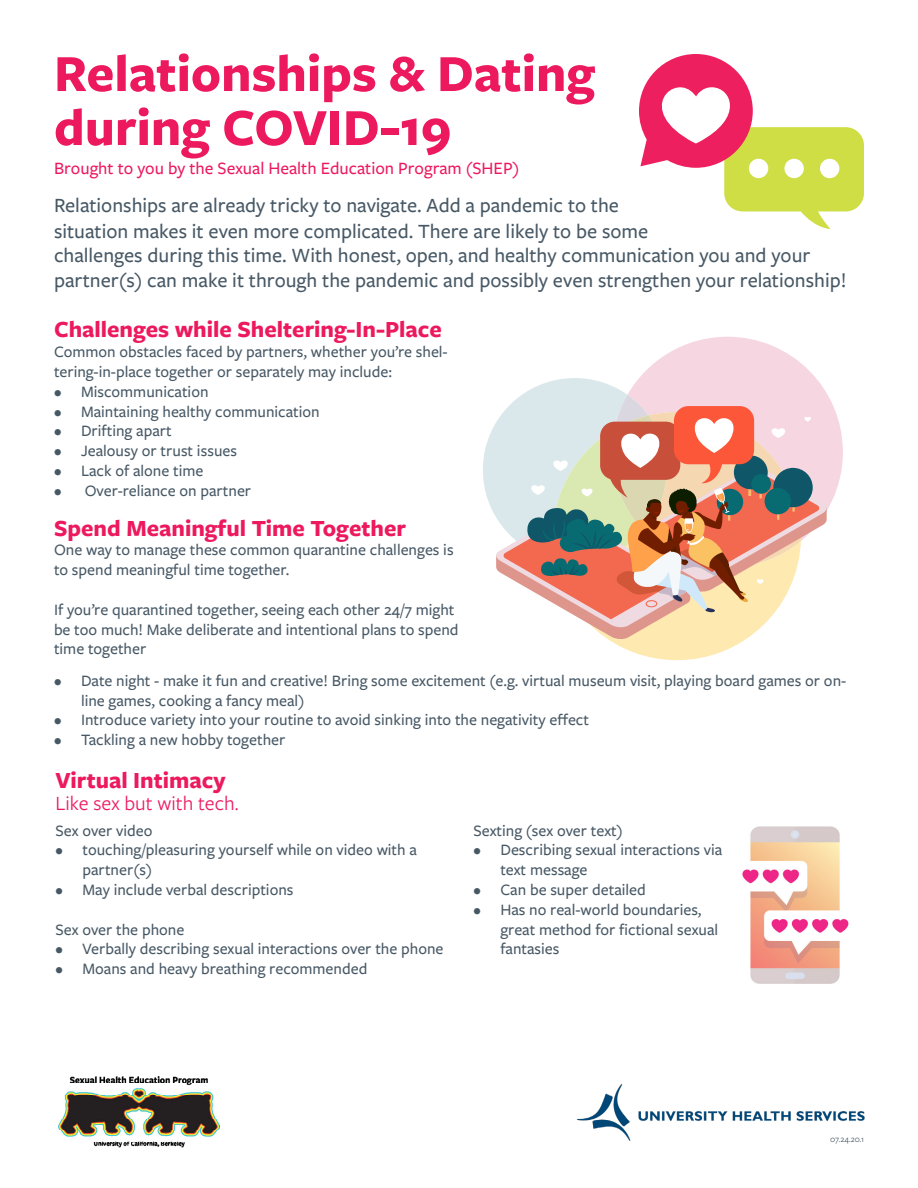
<style>
.page{position:relative;width:918px;height:1188px;background:#fff}
.page>*{position:absolute;margin:0;border:0;box-sizing:border-box;transform-origin:0 0}
.t1{font:700 54px "Freight Sans Pro";color:#ed195f}
.t2{font:700 24px "Freight Sans Pro";color:#ed195f}
.t3{font:500 21px/24.3px "Freight Sans Pro";color:#475865}
.t4{font:21px "Freight Sans Pro";color:#ed195f}
.t5{font:500 18px "Freight Sans Pro";color:#ed195f}
.t6{font:500 16.5px/19.8px "Freight Sans Pro";color:#475865}
.t7{font:9px "Freight Sans Pro";color:#475865}
</style>
<div class="page">
<svg style="left:639px;top:54px;width:225px;height:175px"></svg>
<img style="left:58px;top:1076px;width:162px;height:72px">
<img style="left:577px;top:1084px;width:288px;height:57px">
<svg style="left:639px;top:337px;width:204px;height:171px;fill:#f5d6e1"></svg>
<svg style="left:483px;top:378px;width:345px;height:282px"></svg>
<img style="left:742px;top:826px;width:107px;height:158px">
<p class="t1" style="left:54px;top:36px;width:542px">Relationships &amp; Dating</p>
<p class="t1" style="left:54px;top:90px;width:399px">during COVID-19</p>
<p class="t5" style="left:54px;top:156px;width:467px">Brought to you by the Sexual Health Education Program (SHEP)</p>
<p class="t3" style="left:54px;top:193px;width:566px">Relationships are already tricky to navigate. Add a pandemic to the</p>
<p class="t3" style="left:54px;top:218px;width:758px">situation makes it even more complicated. There are likely to be some<br>challenges during this time. With honest, open, and healthy communication you and your</p>
<p class="t3" style="left:54px;top:267px;width:794px">partner(s) can make it through the pandemic and possibly even strengthen your relationship!</p>
<p class="t2" style="left:54px;top:313px;width:389px">Challenges while Sheltering-In-Place</p>
<p class="t6" style="left:54px;top:341px;width:395px">Common obstacles faced by partners, whether you’re shel&shy;tering-in-place together or separately may include:</p>
<p class="t6" style="left:54px;top:381px;width:156px">• Miscommunication</p>
<p class="t6" style="left:54px;top:401px;width:267px">• Maintaining healthy communication</p>
<p class="t6" style="left:54px;top:421px;width:119px">• Drifting apart</p>
<p class="t6" style="left:54px;top:440px;width:185px">• Jealousy or trust issues</p>
<p class="t6" style="left:54px;top:460px;width:151px">• Lack of alone time</p>
<p class="t6" style="left:54px;top:480px;width:199px">• Over-reliance on partner</p>
<p class="t2" style="left:54px;top:511px;width:354px">Spend Meaningful Time Together</p>
<p class="t6" style="left:54px;top:540px;width:401px">One way to manage these common quarantine challenges is to spend meaningful time together.</p>
<p class="t6" style="left:54px;top:599px;width:406px">If you’re quarantined together, seeing each other 24/7 might be too much! Make deliberate and intentional plans to spend time together</p>
<p class="t6" style="left:81px;top:670px;width:767px;text-indent:-27px">• Date night - make it fun and creative! Bring some excitement (e.g. virtual museum visit, playing board games or on&shy;line games, cooking a fancy meal)</p>
<p class="t6" style="left:54px;top:710px;width:537px">• Introduce variety into your routine to avoid sinking into the negativity effect</p>
<p class="t6" style="left:54px;top:729px;width:233px">• Tackling a new hobby together</p>
<p class="t2" style="left:56px;top:763px;width:172px">Virtual Intimacy</p>
<p class="t4" style="left:56px;top:789px;width:185px">Like sex but with tech.</p>
<p class="t6" style="left:56px;top:820px;width:98px">Sex over video</p>
<p class="t6" style="left:82px;top:840px;width:336px;text-indent:-27px">• touching/pleasuring yourself while on video with a partner(s)</p>
<p class="t6" style="left:56px;top:879px;width:240px">• May include verbal descriptions</p>
<p class="t6" style="left:56px;top:919px;width:130px">Sex over the phone</p>
<p class="t6" style="left:56px;top:939px;width:390px">• Verbally describing sexual interactions over the phone</p>
<p class="t6" style="left:56px;top:958px;width:313px">• Moans and heavy breathing recommended</p>
<p class="t6" style="left:473px;top:820px;width:151px">Sexting (sex over text)</p>
<p class="t6" style="left:500px;top:840px;width:224px;text-indent:-27px">• Describing sexual interactions via text message</p>
<p class="t6" style="left:473px;top:879px;width:174px">• Can be super detailed</p>
<p class="t6" style="left:500px;top:899px;width:219px;text-indent:-27px">• Has no real-world boundaries, great method for fictional sexual fantasies</p>
<p class="t7" style="left:830px;top:1133px;width:35px">07.24.20.1</p>
</div>
